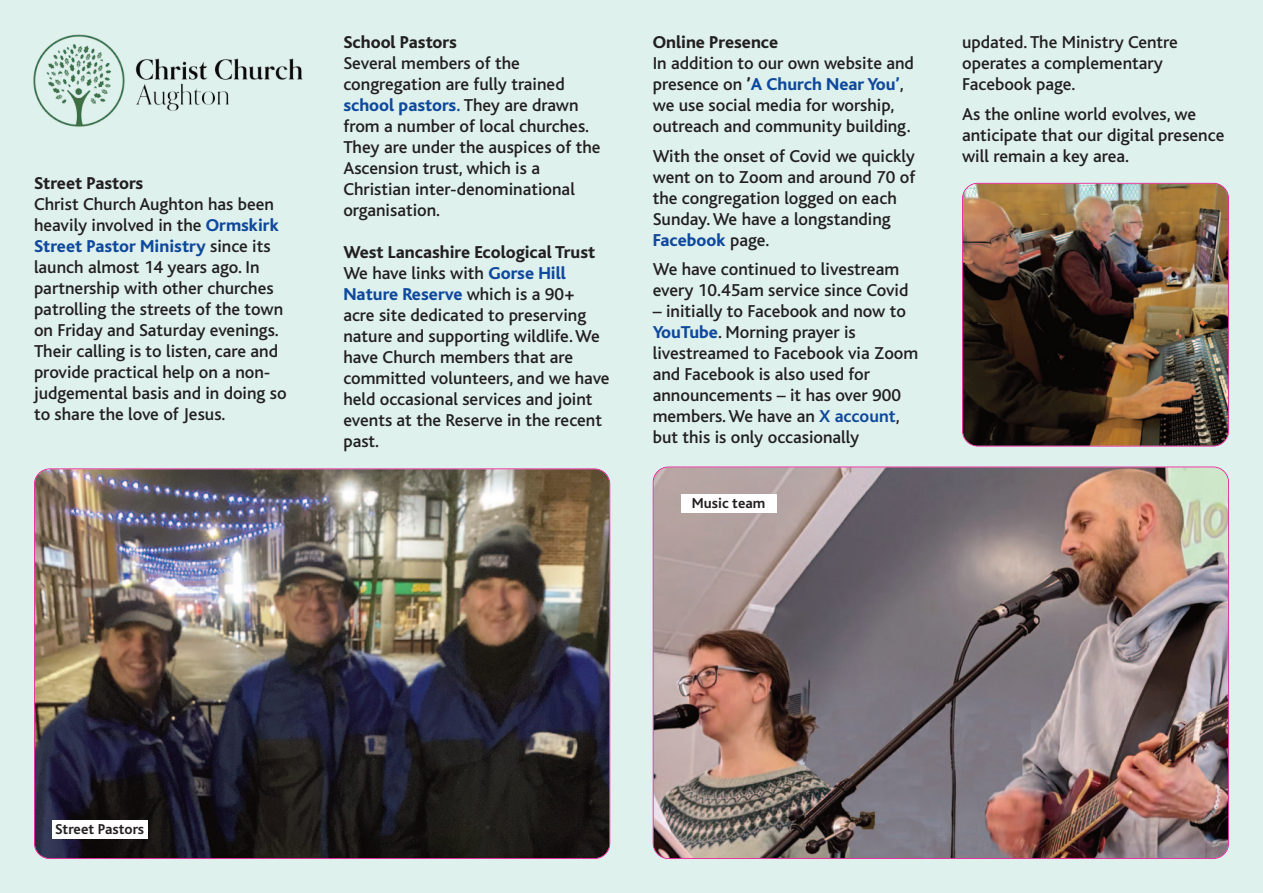
<style>
.page{position:relative;width:1263px;height:893px;background:#def1ec}
.page>*{position:absolute;margin:0;border:0;box-sizing:border-box;transform-origin:0 0}
.t1{font:500 18px/21px "Bliss";color:#231f20}
.t2{font:800 18px "Bliss";color:#231f20}
.t3{font:700 15px "Bliss";color:#231f20}
.s1{font-weight:800;color:#0f499d}
.s2{font-weight:700;color:#0f499d}
.s3{font-weight:800}
</style>
<div class="page">
<img style="left:33px;top:34px;width:270px;height:93px">
<img style="left:35px;top:469px;width:574px;height:389px;border-radius:15px">
<div style="left:34px;top:468px;width:576px;height:391px;border:2px solid #ed028c;border-radius:16px"></div>
<div style="left:52px;top:821px;width:95px;height:18px;background:#fff"></div>
<img style="left:653px;top:467px;width:575px;height:391px;border-radius:15px">
<div style="left:653px;top:467px;width:576px;height:392px;border:2px solid #ed028c;border-radius:16px"></div>
<div style="left:681px;top:495px;width:95px;height:18px;background:#fff"></div>
<img style="left:963px;top:184px;width:265px;height:262px;border-radius:15px">
<div style="left:962px;top:183px;width:267px;height:263px;border:2px solid #ed028c;border-radius:16px"></div>
<p class="t2" style="left:34px;top:176px;width:111px">Street Pastors</p>
<p class="t1" style="left:34px;top:194px;width:254px">Christ Church Aughton has been heavily involved in the <span class="s1">Ormskirk<br>Street Pastor Ministry</span> since its launch almost 14 years ago. In partnership with other churches patrolling the streets of the town on Friday and Saturday evenings.<br>Their calling is to listen, care and provide practical help on a non&shy;judgemental basis and in doing so to share the love of Jesus.</p>
<p class="t2" style="left:343px;top:35px;width:115px">School Pastors</p>
<p class="t1" style="left:343px;top:54px;width:259px">Several members of the congregation are fully trained <span class="s1">school pastors</span><span class="s2">.</span> They are drawn from a number of local churches.<br>They are under the auspices of the<br>Ascension trust, which is a<br>Christian inter-denominational organisation.</p>
<p class="t1" style="left:343px;top:243px;width:268px"><span class="s3">West Lancashire Ecological Trust<br></span>We have links with <span class="s1">Gorse Hill<br>Nature Reserve</span> which is a 90+ acre site dedicated to preserving nature and supporting wildlife. We have Church members that are committed volunteers, and we have held occasional services and joint events at the Reserve in the recent past.</p>
<p class="t2" style="left:653px;top:35px;width:127px">Online Presence</p>
<p class="t1" style="left:653px;top:54px;width:263px">In addition to our own website and presence on <span class="s3">’</span><span class="s1">A Church Near You’</span>, we use social media for worship, outreach and community building.</p>
<p class="t1" style="left:653px;top:147px;width:264px">With the onset of Covid we quickly went on to Zoom and around 70 of the congregation logged on each<br>Sunday. We have a longstanding<br><span class="s1">Facebook</span> page.</p>
<p class="t1" style="left:653px;top:260px;width:257px">We have continued to livestream every 10.45am service since Covid</p>
<p class="t1" style="left:653px;top:302px;width:267px">– initially to Facebook and now to<br><span class="s1">YouTube</span>. Morning prayer is livestreamed to Facebook via Zoom and Facebook is also used for announcements – it has over 900 members. We have an <span class="s2">X account</span>, but this is only occasionally</p>
<p class="t3" style="left:692px;top:498px;width:75px">Music team</p>
<p class="t1" style="left:962px;top:33px;width:217px">updated. The Ministry Centre operates a complementary<br>Facebook page.</p>
<p class="t1" style="left:962px;top:105px;width:264px">As the online world evolves, we anticipate that our digital presence will remain a key area.</p>
<p class="t3" style="left:55px;top:824px;width:91px">Street Pastors</p>
</div>
